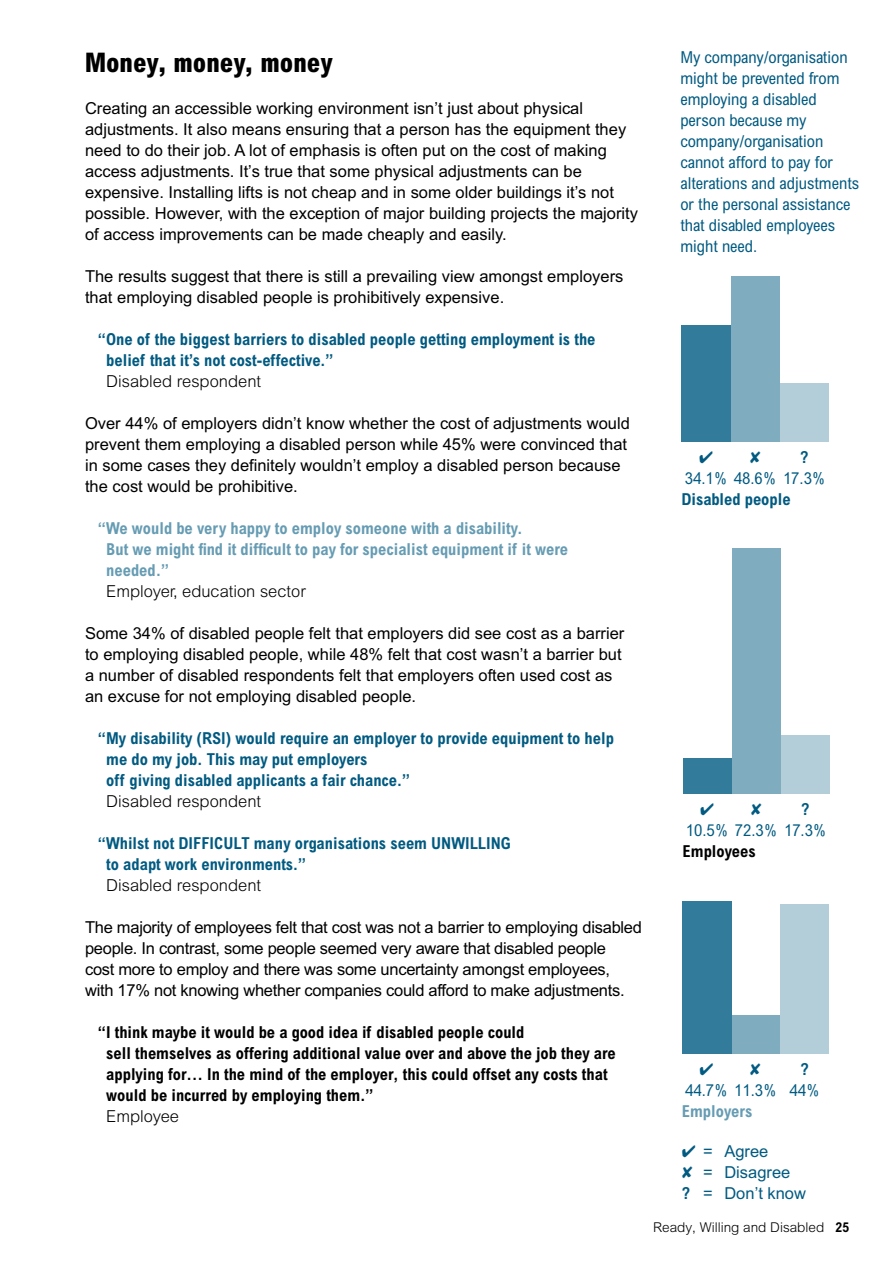
<style>
.page{position:relative;width:893px;height:1263px;background:#fff}
.page>*{position:absolute;margin:0;border:0;box-sizing:border-box;transform-origin:0 0}
.t1{font:800 condensed 27px "Arial";color:#000}
.t2{font:16.5px/21px "Arial";color:#000}
.t3{font:700 condensed 16.5px/21px "Arial";color:#005a81}
.t4{font:condensed 16.5px/21px "Arial";color:#005a81}
.t5{font:700 condensed 16.5px/21px "Arial";color:#000}
.t6{font:700 condensed 16.5px/21px "Arial";color:#669cb3}
.t7{font:300 16.5px "Arial";color:#000}
.t8{font:16.5px/21px "Arial";color:#005a81}
.t9{font:300 13.5px "Arial";color:#000}
.s1{font-weight:700;font-stretch:condensed}
</style>
<div class="page">
<div style="left:780px;top:383px;width:48px;height:59px;background:#b3ced9"></div>
<div style="left:731px;top:276px;width:49px;height:166px;background:#80acc0"></div>
<div style="left:682px;top:326px;width:49px;height:116px;background:#337b9a"></div>
<div style="left:781px;top:735px;width:48px;height:59px;background:#b3ced9"></div>
<div style="left:732px;top:548px;width:49px;height:246px;background:#80acc0"></div>
<div style="left:683px;top:758px;width:49px;height:36px;background:#337b9a"></div>
<div style="left:780px;top:904px;width:49px;height:150px;background:#b3ced9"></div>
<div style="left:731px;top:1015px;width:49px;height:38px;background:#80acc0"></div>
<div style="left:682px;top:902px;width:49px;height:152px;background:#337b9a"></div>
<h1 class="t1" style="left:85px;top:53px;width:249px">Money, money, money</h1>
<p class="t2" style="left:85px;top:98px;width:555px">Creating an accessible working environment isn’t just about physical adjustments. It also means ensuring that a person has the equipment they need to do their job. A lot of emphasis is often put on the cost of making access adjustments. It’s true that some physical adjustments can be expensive. Installing lifts is not cheap and in some older buildings it’s not possible. However, with the exception of major building projects the majority of access improvements can be made cheaply and easily.</p>
<p class="t2" style="left:85px;top:266px;width:540px">The results suggest that there is still a prevailing view amongst employers that employing disabled people is prohibitively expensive.</p>
<p class="t3" style="left:106px;top:330px;width:491px;text-indent:-9px">“One of the biggest barriers to disabled people getting employment is the belief that it’s not cost-effective.”</p>
<p class="t7" style="left:106px;top:375px;width:156px">Disabled respondent</p>
<p class="t2" style="left:85px;top:413px;width:546px">Over 44% of employers didn’t know whether the cost of adjustments would prevent them employing a disabled person while 45% were convinced that in some cases they definitely wouldn’t employ a disabled person because the cost would be prohibitive.</p>
<p class="t6" style="left:106px;top:519px;width:463px;text-indent:-9px">“We would be very happy to employ someone with a disability.<br>But we might find it difficult to pay for specialist equipment if it were needed.”</p>
<p class="t7" style="left:106px;top:585px;width:201px">Employer, education sector</p>
<p class="t2" style="left:85px;top:623px;width:541px">Some 34% of disabled people felt that employers did see cost as a barrier to employing disabled people, while 48% felt that cost wasn’t a barrier but a number of disabled respondents felt that employers often used cost as an excuse for not employing disabled people.</p>
<p class="t3" style="left:106px;top:729px;width:509px;text-indent:-9px">“My disability (RSI) would require an employer to provide equipment to help me do my job. This may put employers<br>off giving disabled applicants a fair chance.”</p>
<p class="t7" style="left:106px;top:795px;width:156px">Disabled respondent</p>
<p class="t3" style="left:106px;top:834px;width:406px;text-indent:-9px">“Whilst not DIFFICULT many organisations seem UNWILLING to adapt work environments.”</p>
<p class="t7" style="left:106px;top:879px;width:156px">Disabled respondent</p>
<p class="t2" style="left:85px;top:917px;width:558px">The majority of employees felt that cost was not a barrier to employing disabled people. In contrast, some people seemed very aware that disabled people<br>cost more to employ and there was some uncertainty amongst employees, with 17% not knowing whether companies could afford to make adjustments.</p>
<p class="t5" style="left:106px;top:1023px;width:511px;text-indent:-9px">“I think maybe it would be a good idea if disabled people could<br>sell themselves as offering additional value over and above the job they are applying for… In the mind of the employer, this could offset any costs that would be incurred by employing them.”</p>
<p class="t7" style="left:106px;top:1110px;width:74px">Employee</p>
<p class="t4" style="left:680px;top:48px;width:180px">My company/organisation might be prevented from employing a disabled person because my company/organisation cannot afford to pay for alterations and adjustments or the personal assistance that disabled employees might need.</p>
<p class="t3" style="left:800px;top:448px;width:10px">?</p>
<p class="t4" style="left:685px;top:469px;width:142px">34.1% 48.6% 17.3%</p>
<p class="t3" style="left:682px;top:490px;width:111px">Disabled people</p>
<p class="t3" style="left:801px;top:800px;width:10px">?</p>
<p class="t4" style="left:686px;top:821px;width:142px">10.5% 72.3% 17.3%</p>
<p class="t5" style="left:683px;top:842px;width:75px">Employees</p>
<p class="t4" style="left:685px;top:1081px;width:93px">44.7% 11.3%</p>
<p class="t3" style="left:800px;top:1060px;width:10px">?</p>
<p class="t4" style="left:789px;top:1081px;width:32px">44%</p>
<p class="t6" style="left:682px;top:1102px;width:72px">Employers</p>
<p class="t8" style="left:682px;top:1140px;width:126px">✔ = Agree<br>✘ = Disagree<br><span class="s1">?</span> = Don’t know</p>
<p class="t9" style="left:653px;top:1222px;width:197px">Ready, Willing and Disabled <span class="s1">25</span></p>
</div>
